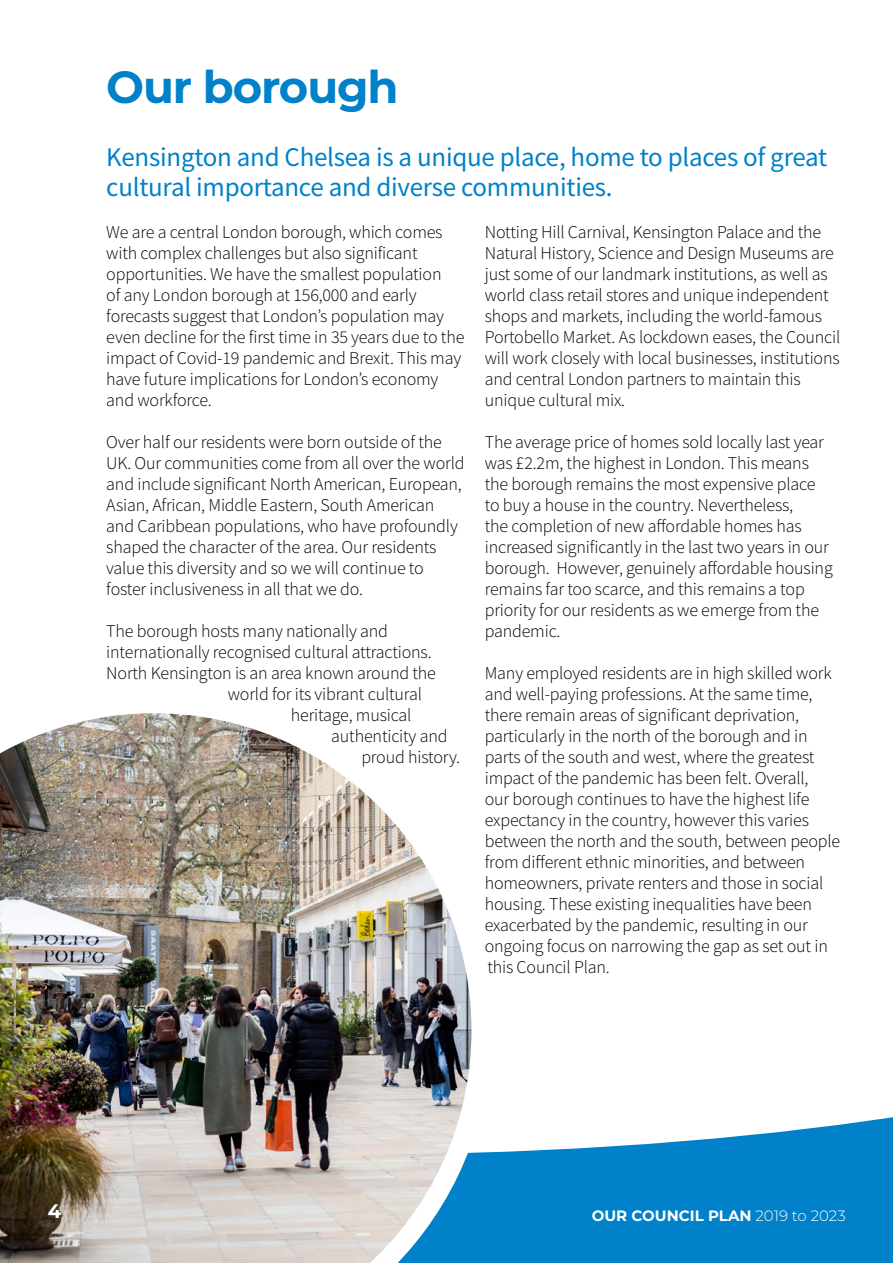
<style>
.page{position:relative;width:893px;height:1263px;background:#fff}
.page>*{position:absolute;margin:0;border:0;box-sizing:border-box;transform-origin:0 0}
.Heading_Fonts{font:700 45px "Montserrat";letter-spacing:-.025em;color:#0081c9}
.Intro{font:27px/30px "Source Sans Pro";letter-spacing:-.01em;color:#0081c9}
.t1{font:700 19.5px "Montserrat";color:#fff}
.Text_1_column{font:300 18px/21px "Source Sans Pro";letter-spacing:-.01em;color:#000}
.t2{font:700 15px "Montserrat";color:#fff}
.s1{font-weight:300}
</style>
<div class="page">
<svg style="left:491px;top:1117px;width:402px;height:146px;background:#2593d0"></svg>
<img style="left:0;top:713px;width:491px;height:550px">
<h1 class="Heading_Fonts" style="left:106px;top:55px;width:294px">Our borough</h1>
<h1 class="Intro" style="left:106px;top:141px;width:722px">Kensington and Chelsea is a unique place, home to places of great cultural importance and diverse communities.</h1>
<p class="Text_1_column" style="left:106px;top:221px;width:360px">We are a central London borough, which comes with complex challenges but also significant opportunities. We have the smallest population<br>of any London borough at 156,000 and early forecasts suggest that London’s population may even decline for the first time in 35 years due to the impact of Covid-19 pandemic and Brexit. This may have future implications for London’s economy and workforce.</p>
<p class="Text_1_column" style="left:106px;top:431px;width:360px">Over half our residents were born outside of the UK. Our communities come from all over the world and include significant North American, European, Asian, African, Middle Eastern, South American and Caribbean populations, who have profoundly shaped the character of the area. Our residents value this diversity and so we will continue to foster inclusiveness in all that we do.</p>
<p class="Text_1_column" style="left:106px;top:620px;width:283px">The borough hosts many nationally and</p>
<p class="Text_1_column" style="left:106px;top:641px;width:327px">internationally recognised cultural attractions.</p>
<p class="Text_1_column" style="left:106px;top:662px;width:331px">North Kensington is an area known around the</p>
<p class="Text_1_column" style="left:228px;top:683px;width:196px">world for its vibrant cultural</p>
<p class="Text_1_column" style="left:291px;top:704px;width:122px">heritage, musical</p>
<p class="Text_1_column" style="left:331px;top:725px;width:118px">authenticity and</p>
<p class="Text_1_column" style="left:361px;top:746px;width:100px">proud history.</p>
<p class="Text_1_column" style="left:485px;top:221px;width:357px">Notting Hill Carnival, Kensington Palace and the Natural History, Science and Design Museums are just some of our landmark institutions, as well as world class retail stores and unique independent shops and markets, including the world-famous Portobello Market. As lockdown eases, the Council will work closely with local businesses, institutions and central London partners to maintain this unique cultural mix.</p>
<p class="Text_1_column" style="left:485px;top:431px;width:349px">The average price of homes sold locally last year was £2.2m, the highest in London. This means the borough remains the most expensive place to buy a house in the country. Nevertheless,<br>the completion of new affordable homes has increased significantly in the last two years in our borough. However, genuinely affordable housing remains far too scarce, and this remains a top priority for our residents as we emerge from the pandemic.</p>
<p class="Text_1_column" style="left:485px;top:662px;width:357px">Many employed residents are in high skilled work and well-paying professions. At the same time, there remain areas of significant deprivation, particularly in the north of the borough and in parts of the south and west, where the greatest impact of the pandemic has been felt. Overall,<br>our borough continues to have the highest life expectancy in the country, however this varies between the north and the south, between people from different ethnic minorities, and between homeowners, private renters and those in social housing. These existing inequalities have been exacerbated by the pandemic, resulting in our ongoing focus on narrowing the gap as set out in this Council Plan.</p>
<p class="t1" style="left:48px;top:1197px;width:15px">4</p>
<p class="t2" style="left:592px;top:1205px;width:256px">OUR COUNCIL PLAN <span class="s1">2019 to 2023</span></p>
</div>
